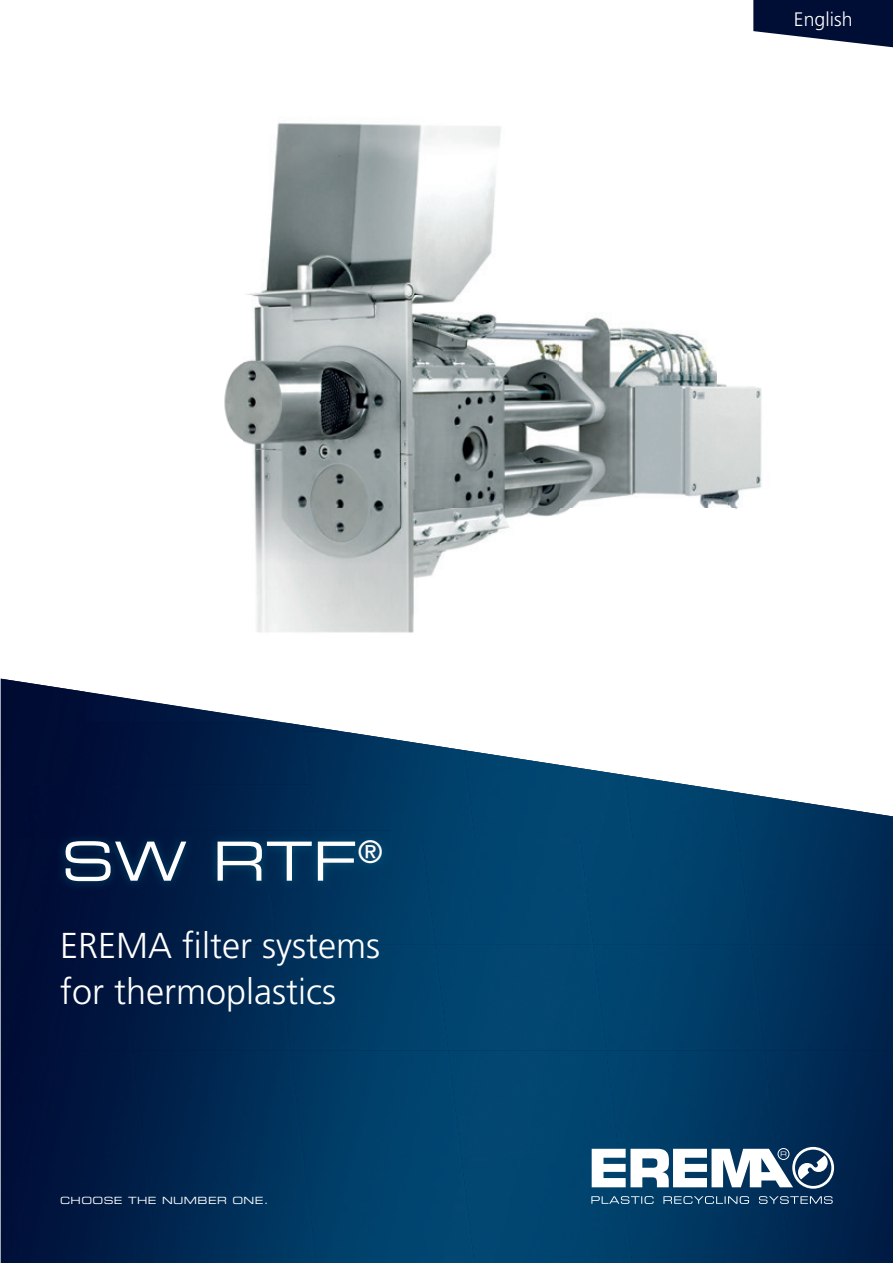
<style>
.page{position:relative;width:893px;height:1263px;background:#fff}
.page>*{position:absolute;margin:0;border:0;box-sizing:border-box;transform-origin:0 0}
.t1{font:54px "Eurostile Extended Two";color:#fff}
.t2{font:300 36px/46.5px "Frutiger";color:#fff}
.t3{font:300 19.5px "Frutiger";color:#fff}
.t4{font:9.9px "Eurostile Extended Two";letter-spacing:.04em;color:#fff}
</style>
<div class="page">
<img style="left:1px;top:1157px;width:144px;height:106px">
<img style="left:145px;top:1157px;width:158px;height:106px">
<div style="left:303px;top:1157px;width:158px;height:106px;background:#00436d"></div>
<div style="left:461px;top:1157px;width:158px;height:106px;background:#014671"></div>
<img style="left:619px;top:1189px;width:158px;height:74px">
<img style="left:777px;top:1157px;width:116px;height:106px">
<div style="left:1px;top:1050px;width:131px;height:107px;background:#00133c"></div>
<img style="left:132px;top:1050px;width:158px;height:107px">
<img style="left:290px;top:1050px;width:158px;height:107px">
<div style="left:448px;top:1050px;width:158px;height:107px;background:#014671"></div>
<img style="left:606px;top:1050px;width:158px;height:97px">
<img style="left:764px;top:1050px;width:129px;height:107px">
<div style="left:1px;top:944px;width:118px;height:106px;background:#000f39"></div>
<img style="left:119px;top:944px;width:158px;height:106px">
<img style="left:277px;top:944px;width:158px;height:106px">
<div style="left:435px;top:944px;width:158px;height:106px;background:#014671"></div>
<div style="left:593px;top:944px;width:158px;height:106px;background:#00406b"></div>
<img style="left:751px;top:944px;width:142px;height:106px">
<div style="left:1px;top:838px;width:112px;height:106px;background:#000d35"></div>
<img style="left:113px;top:890px;width:158px;height:54px">
<img style="left:271px;top:838px;width:151px;height:106px">
<div style="left:422px;top:838px;width:158px;height:106px;background:#004570"></div>
<div style="left:580px;top:838px;width:158px;height:106px;background:#00436f"></div>
<img style="left:738px;top:838px;width:155px;height:106px">
<img style="left:1px;top:785px;width:303px;height:53px">
<img style="left:304px;top:731px;width:160px;height:107px">
<img style="left:464px;top:750px;width:161px;height:88px">
<img style="left:625px;top:775px;width:107px;height:63px">
<img style="left:732px;top:791px;width:161px;height:47px">
<div style="left:1px;top:679px;width:144px;height:106px;background:#000d35"></div>
<img style="left:145px;top:722px;width:166px;height:63px">
<img style="left:303px;top:725px;width:42px;height:7px">
<svg style="left:592px;top:1147px;width:242px;height:42px"></svg>
<svg style="left:591px;top:1196px;width:242px;height:8px;background:#3d6585"></svg>
<img style="left:56px;top:831px;width:335px;height:59px">
<svg style="left:753px;top:0;width:140px;height:48px"></svg>
<img style="left:224px;top:123px;width:538px;height:492px">
<img style="left:85px;top:679px;width:60px;height:13px">
<img style="left:257px;top:615px;width:157px;height:18px">
<img style="left:85px;top:692px;width:196px;height:30px">
<h1 class="t1" style="left:61px;top:824px;width:323px">SW RTF<sup>®</sup></h1>
<p class="t2" style="left:60px;top:922px;width:322px">EREMA filter systems for thermoplastics</p>
<p class="t4" style="left:60px;top:1193px;width:210px">CHOOSE THE NUMBER ONE.</p>
<p class="t3" style="left:794px;top:8px;width:60px">English</p>
</div>
